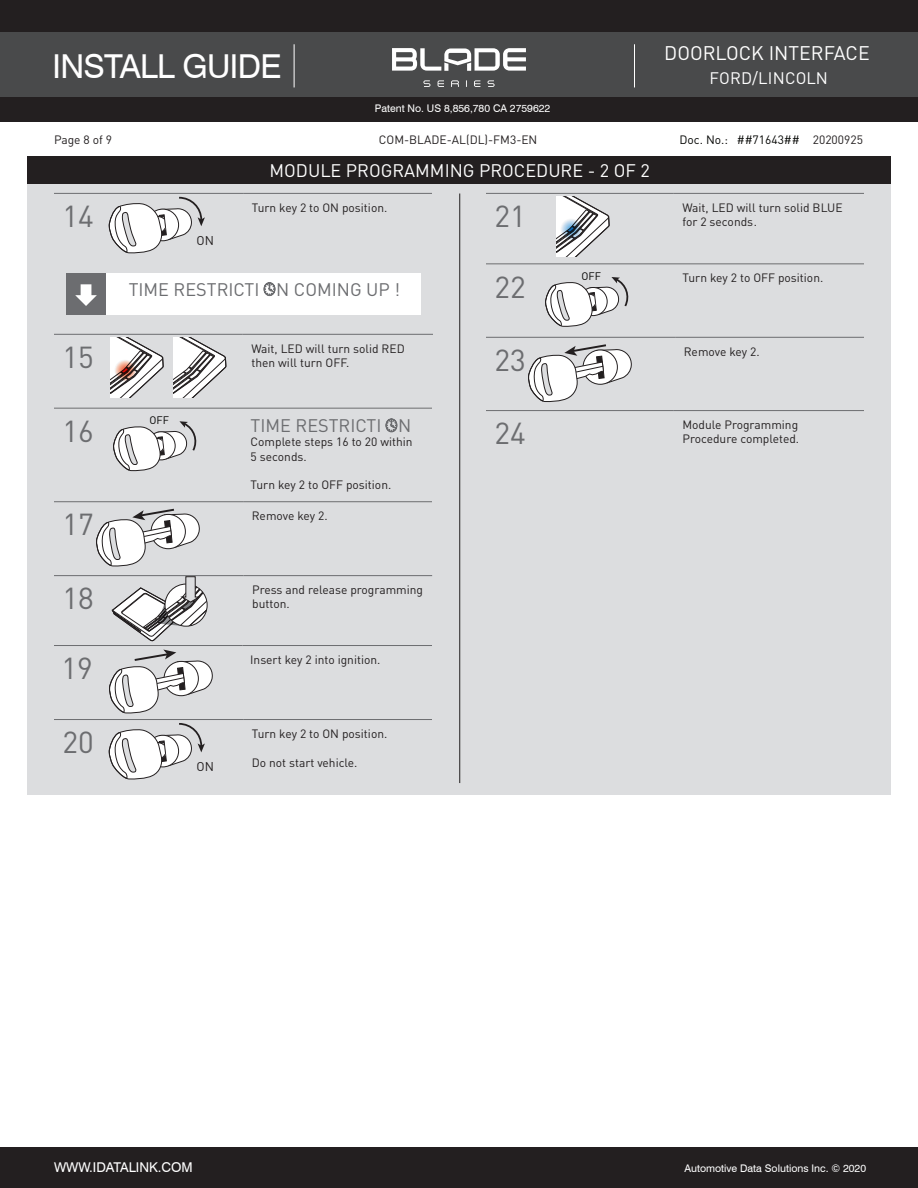
<style>
.page{position:relative;width:918px;height:1188px;background:#fff}
.page>*{position:absolute;margin:0;border:0;box-sizing:border-box;transform-origin:0 0}
.t1{font:33px "Swiss 721 BT";letter-spacing:-.02em;color:#fff}
.t2{font:30px "DIN";color:#6c6d70}
.t3{font:19.5px "DIN";color:#fff}
.t4{font:18px "DIN";color:#6c6d70}
.t5{font:18px "DIN";color:#fff}
.t6{font:16.5px "DIN";letter-spacing:.015em;color:#fff}
.t7{font:13.5px "Swiss 721 BT";color:#fff}
.t8{font:12.6px "DIN";color:#231f20}
.t9{font:12px/14.4px "DIN";color:#231f20}
.t10{font:12px "DIN";color:#040503}
.t11{font:10.8px "DIN";color:#050504}
.t12{font:10.5px "Swiss 721 BT";color:#fff}
.s1{color:#231f20}
</style>
<div class="page">
<div style="left:0;top:1147px;width:918px;height:41px;background:#231f20"></div>
<div style="left:0;top:0;width:918px;height:121px;background:#231f20"></div>
<div style="left:0;top:33px;width:918px;height:64px;background:#494a4b"></div>
<hr style="left:294px;top:44px;width:1px;height:43px;background:#fff">
<hr style="left:634px;top:44px;width:1px;height:43px;background:#fff">
<svg style="left:392px;top:48px;width:134px;height:23px"></svg>
<svg style="left:423px;top:80px;width:72px;height:7px"></svg>
<div style="left:27px;top:156px;width:864px;height:28px;background:#231f20"></div>
<div style="left:27px;top:184px;width:864px;height:611px;background:#dcdddf"></div>
<hr style="left:459px;top:194px;width:1px;height:589px;background:#231f20">
<hr style="left:54px;top:193px;width:189px;height:1px;background:#6c6d70">
<hr style="left:243px;top:193px;width:189px;height:1px;background:#6c6d70">
<svg style="left:109px;top:196px;width:96px;height:58px"></svg>
<hr style="left:54px;top:408px;width:188px;height:1px;background:#6c6d70">
<hr style="left:242px;top:408px;width:190px;height:1px;background:#6c6d70">
<svg style="left:385px;top:418px;width:13px;height:15px"></svg>
<svg style="left:113px;top:421px;width:84px;height:51px"></svg>
<div style="left:66px;top:274px;width:40px;height:41px;background:#6c6d70"></div>
<div style="left:106px;top:274px;width:315px;height:41px;background:#fff"></div>
<svg style="left:75px;top:284px;width:22px;height:22px"></svg>
<svg style="left:263px;top:282px;width:13px;height:14px"></svg>
<hr style="left:54px;top:501px;width:189px;height:1px;background:#6c6d70">
<hr style="left:243px;top:501px;width:189px;height:1px;background:#6c6d70">
<svg style="left:96px;top:508px;width:104px;height:59px"></svg>
<hr style="left:54px;top:334px;width:189px;height:1px;background:#6c6d70">
<hr style="left:243px;top:334px;width:190px;height:1px;background:#6c6d70">
<svg style="left:174px;top:338px;width:53px;height:60px"></svg>
<svg style="left:111px;top:338px;width:53px;height:60px"></svg>
<svg style="left:114px;top:360px;width:22px;height:21px"></svg>
<hr style="left:54px;top:575px;width:190px;height:1px;background:#6c6d70">
<hr style="left:244px;top:575px;width:188px;height:1px;background:#6c6d70">
<svg style="left:112px;top:576px;width:95px;height:65px"></svg>
<hr style="left:486px;top:410px;width:188px;height:1px;background:#6c6d70">
<hr style="left:674px;top:410px;width:190px;height:1px;background:#6c6d70">
<hr style="left:54px;top:645px;width:189px;height:1px;background:#6c6d70">
<hr style="left:243px;top:645px;width:189px;height:1px;background:#6c6d70">
<svg style="left:109px;top:650px;width:104px;height:64px"></svg>
<hr style="left:54px;top:719px;width:189px;height:1px;background:#6c6d70">
<hr style="left:243px;top:719px;width:189px;height:1px;background:#6c6d70">
<svg style="left:109px;top:723px;width:96px;height:57px"></svg>
<hr style="left:486px;top:263px;width:188px;height:1px;background:#6c6d70">
<hr style="left:674px;top:263px;width:190px;height:1px;background:#6c6d70">
<svg style="left:545px;top:277px;width:84px;height:50px"></svg>
<hr style="left:486px;top:337px;width:189px;height:1px;background:#6c6d70">
<hr style="left:675px;top:337px;width:189px;height:1px;background:#6c6d70">
<svg style="left:528px;top:344px;width:104px;height:58px"></svg>
<hr style="left:486px;top:193px;width:188px;height:1px;background:#6c6d70">
<hr style="left:674px;top:193px;width:190px;height:1px;background:#6c6d70">
<svg style="left:557px;top:197px;width:53px;height:59px"></svg>
<svg style="left:560px;top:219px;width:22px;height:21px"></svg>
<h1 class="t1" style="left:52px;top:46px;width:231px">INSTALL GUIDE</h1>
<p class="t12" style="left:375px;top:102px;width:177px">Patent No. US 8,856,780 CA 2759622</p>
<h3 class="t3" style="left:664px;top:41px;width:207px">DOORLOCK INTERFACE</h3>
<h3 class="t6" style="left:710px;top:68px;width:120px">FORD/LINCOLN</h3>
<p class="t9" style="left:54px;top:132px;width:60px">Page 8 of 9</p>
<p class="t9" style="left:379px;top:132px;width:160px">COM-BLADE-AL(DL)-FM3-EN</p>
<p class="t10" style="left:680px;top:132px;width:185px">Doc. No.: ##71643## <span class="s1">20200925</span></p>
<h3 class="t5" style="left:270px;top:160px;width:382px">MODULE PROGRAMMING PROCEDURE - 2 OF 2</h3>
<h2 class="t2" style="left:63px;top:198px;width:33px">14</h2>
<p class="t9" style="left:252px;top:200px;width:137px">Turn key 2 to ON position.</p>
<p class="t8" style="left:197px;top:232px;width:19px">ON</p>
<h3 class="t4" style="left:129px;top:278px;width:273px">TIME RESTRICTI N COMING UP !</h3>
<h2 class="t2" style="left:63px;top:339px;width:33px">15</h2>
<p class="t9" style="left:251px;top:341px;width:155px">Wait, LED will turn solid RED then will turn OFF.</p>
<p class="t11" style="left:150px;top:414px;width:21px">OFF</p>
<h2 class="t2" style="left:63px;top:412px;width:33px">16</h2>
<h3 class="t4" style="left:251px;top:414px;width:162px">TIME RESTRICTI N</h3>
<p class="t9" style="left:251px;top:435px;width:164px">Complete steps 16 to 20 within<br>5 seconds.</p>
<p class="t9" style="left:251px;top:478px;width:142px">Turn key 2 to OFF position.</p>
<h2 class="t2" style="left:63px;top:506px;width:33px">17</h2>
<p class="t9" style="left:252px;top:508px;width:77px">Remove key 2.</p>
<h2 class="t2" style="left:63px;top:580px;width:33px">18</h2>
<p class="t9" style="left:252px;top:582px;width:172px">Press and release programming button.</p>
<h2 class="t2" style="left:62px;top:650px;width:33px">19</h2>
<p class="t9" style="left:250px;top:652px;width:132px">Insert key 2 into ignition.</p>
<h2 class="t2" style="left:63px;top:724px;width:33px">20</h2>
<p class="t9" style="left:252px;top:726px;width:137px">Turn key 2 to ON position.</p>
<p class="t9" style="left:252px;top:755px;width:107px">Do not start vehicle.</p>
<p class="t8" style="left:197px;top:759px;width:19px">ON</p>
<h2 class="t2" style="left:495px;top:198px;width:33px">21</h2>
<p class="t9" style="left:682px;top:200px;width:162px">Wait, LED will turn solid BLUE for 2 seconds.</p>
<h2 class="t2" style="left:495px;top:268px;width:33px">22</h2>
<p class="t11" style="left:582px;top:269px;width:21px">OFF</p>
<p class="t9" style="left:683px;top:271px;width:142px">Turn key 2 to OFF position.</p>
<h2 class="t2" style="left:495px;top:342px;width:33px">23</h2>
<p class="t9" style="left:684px;top:344px;width:77px">Remove key 2.</p>
<h2 class="t2" style="left:495px;top:415px;width:33px">24</h2>
<p class="t9" style="left:682px;top:417px;width:118px">Module Programming<br>Procedure completed.</p>
<p class="t7" style="left:54px;top:1159px;width:140px">WWW.IDATALINK.COM</p>
<p class="t12" style="left:684px;top:1162px;width:183px">Automotive Data Solutions Inc. © 2020</p>
</div>
